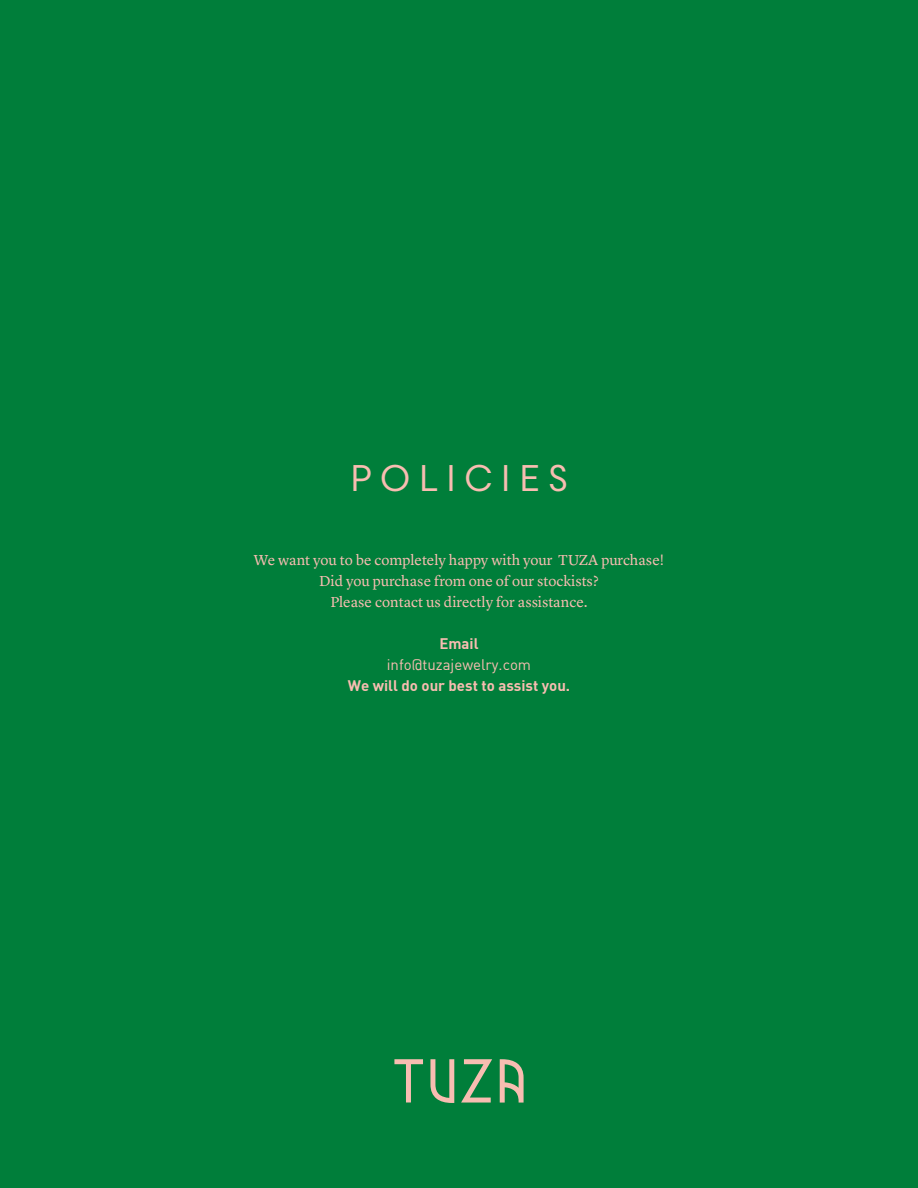
<style>
.page{position:relative;width:918px;height:1188px;background:#007e3a}
.page>*{position:absolute;margin:0;border:0;box-sizing:border-box;transform-origin:0 0}
.t1{font:37.5px "New Paris Skyline";letter-spacing:.225em;color:#f8bdb1}
.t2{font:15px/21px "Lyon Text";color:#f8bdb1;text-align:center}
.t3{font:15px "DIN Bold";color:#f8bdb1}
.t4{font:15px "DIN";color:#f8bdb1}
</style>
<div class="page">
<svg style="left:461px;top:1059px;width:31px;height:44px"></svg>
<svg style="left:394px;top:1059px;width:29px;height:43px"></svg>
<svg style="left:430px;top:1059px;width:24px;height:44px"></svg>
<svg style="left:500px;top:1059px;width:24px;height:44px"></svg>
<h1 class="t1" style="left:350px;top:455px;width:219px">POLICIES</h1>
<p class="t2" style="left:254px;top:549px;width:412px">We want you to be completely happy with your TUZA purchase!<br>Did you purchase from one of our stockists?<br>Please contact us directly for assistance.</p>
<p class="t3" style="left:439px;top:634px;width:41px">Email</p>
<p class="t4" style="left:387px;top:656px;width:146px">info@tuzajewelry.com</p>
<p class="t3" style="left:348px;top:676px;width:224px">We will do our best to assist you.</p>
</div>
